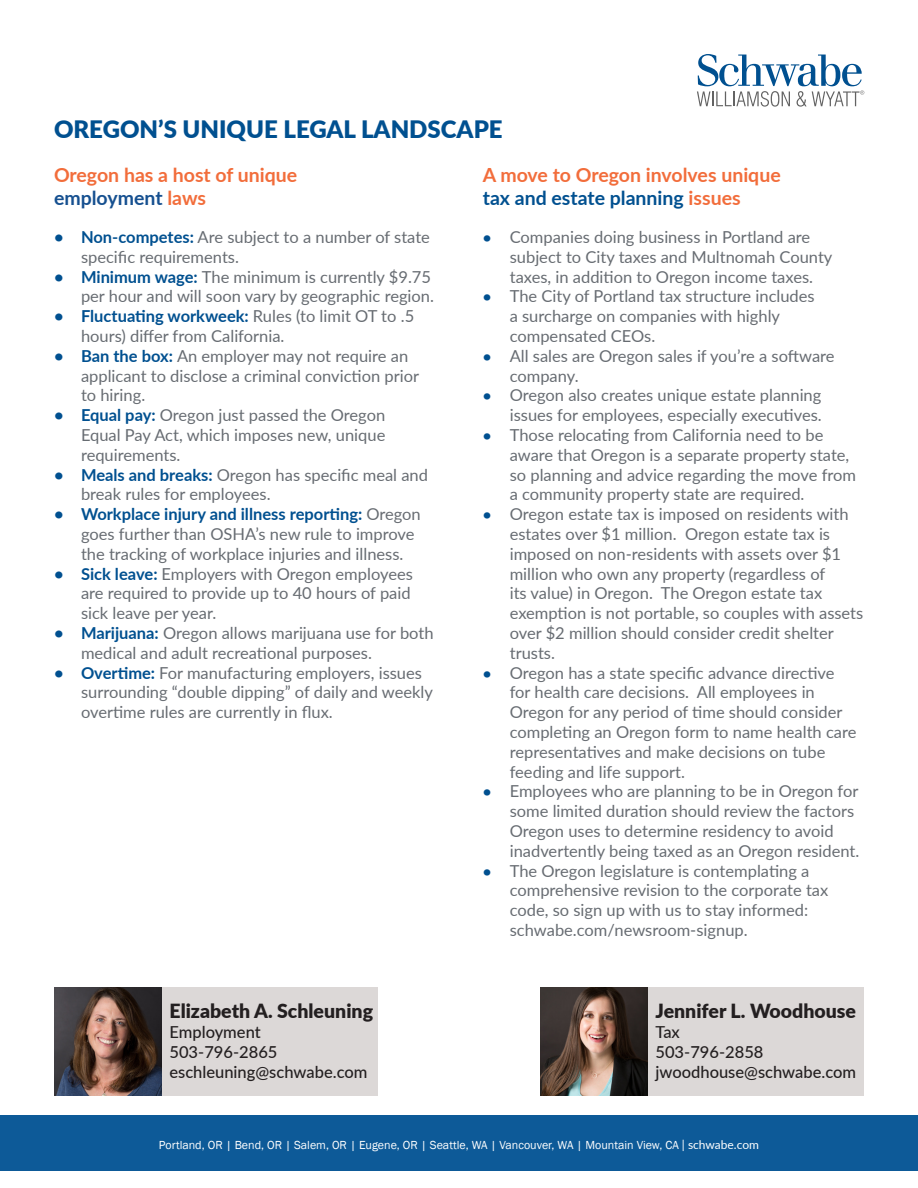
<style>
.page{position:relative;width:918px;height:1188px;background:#fff}
.page>*{position:absolute;margin:0;border:0;box-sizing:border-box;transform-origin:0 0}
.t1{font:900 24px "Lato";color:#005090}
.t2{font:700 19.5px "Lato";color:#f26d3b}
.t3{font:900 19.5px "Lato";color:#231f20}
.t4{font:700 19.5px "Lato";color:#005090}
.t5{font:700 19.5px "Lato";color:#165090}
.t6{font:16.5px/19.8px "Lato";color:#676c72}
.t7{font:500 16.5px "Lato";color:#231f20}
.t8{font:12px "Franklin Gothic";color:#fff}
.s1{color:#f26d3b}
.s2{font-weight:700;color:#005090}
.s3{font-weight:700;font-size:15px;color:#005090}
.s4{font-family:"Lato"}
</style>
<div class="page">
<div style="left:0;top:1116px;width:918px;height:55px;background:#0d5a98"></div>
<svg style="left:697px;top:54px;width:167px;height:53px"></svg>
<img style="left:54px;top:987px;width:108px;height:108px">
<div style="left:162px;top:987px;width:216px;height:108px;background:#dcd8d7"></div>
<img style="left:540px;top:987px;width:108px;height:108px">
<div style="left:648px;top:987px;width:216px;height:108px;background:#dcd8d7"></div>
<p class="t1" style="left:54px;top:111px;width:450px">OREGON’S UNIQUE LEGAL LANDSCAPE</p>
<p class="t2" style="left:54px;top:160px;width:245px">Oregon has a host of unique</p>
<p class="t5" style="left:54px;top:184px;width:154px">employment <span class="s1">laws</span></p>
<p class="t6" style="left:81px;top:226px;width:350px;text-indent:-27px"><span class="s2">• Non-competes:</span> Are subject to a number of state specific requirements.</p>
<p class="t6" style="left:54px;top:266px;width:382px;text-align:right"><span class="s2">• Minimum wage:</span> The minimum is currently $9.75 per hour and will soon vary by geographic region.</p>
<p class="t6" style="left:81px;top:306px;width:335px;text-indent:-27px"><span class="s2">• Fluctuating workweek:</span> Rules (to limit OT to .5 hours) differ from California.</p>
<p class="t6" style="left:81px;top:345px;width:340px;text-indent:-27px"><span class="s2">• Ban the box:</span> An employer may not require an applicant to disclose a criminal conviction prior to hiring.</p>
<p class="t6" style="left:81px;top:405px;width:306px;text-align:justify;text-indent:-27px"><span class="s2">• Equal pay:</span> Oregon just passed the Oregon Equal Pay Act, which imposes new, unique requirements.</p>
<p class="t6" style="left:81px;top:464px;width:349px;text-indent:-27px"><span class="s2">• Meals and breaks:</span> Oregon has specific meal and break rules for employees.</p>
<p class="t6" style="left:81px;top:504px;width:341px;text-indent:-27px"><span class="s2">• Workplace injury and illness reporting:</span> Oregon goes further than OSHA’s new rule to improve the tracking of workplace injuries and illness.</p>
<p class="t6" style="left:81px;top:563px;width:333px;text-indent:-27px"><span class="s2">• Sick leave:</span> Employers with Oregon employees are required to provide up to 40 hours of paid sick leave per year.</p>
<p class="t6" style="left:81px;top:622px;width:354px;text-indent:-27px"><span class="s2">• Marijuana:</span> Oregon allows marijuana use for both medical and adult recreational purposes.</p>
<p class="t6" style="left:81px;top:662px;width:353px;text-indent:-27px"><span class="s2">• Overtime:</span> For manufacturing employers, issues surrounding “double dipping” of daily and weekly overtime rules are currently in flux.</p>
<p class="t3" style="left:170px;top:997px;width:205px">Elizabeth A. Schleuning</p>
<p class="t7" style="left:170px;top:1020px;width:93px">Employment</p>
<p class="t7" style="left:170px;top:1040px;width:109px">503-796-2865</p>
<p class="t7" style="left:170px;top:1060px;width:199px">eschleuning@schwabe.com</p>
<p class="t2" style="left:483px;top:160px;width:300px">A move to Oregon involves unique</p>
<p class="t4" style="left:483px;top:184px;width:259px">tax and estate planning <span class="s1">issues</span></p>
<p class="t6" style="left:510px;top:226px;width:324px;text-indent:-27px"><span class="s3">•</span> Companies doing business in Portland are subject to City taxes and Multnomah County taxes, in addition to Oregon income taxes.</p>
<p class="t6" style="left:510px;top:286px;width:306px;text-indent:-27px"><span class="s3">•</span> The City of Portland tax structure includes a surcharge on companies with highly compensated CEOs.</p>
<p class="t6" style="left:510px;top:345px;width:326px;text-indent:-27px"><span class="s3">•</span> All sales are Oregon sales if you’re a software company.</p>
<p class="t6" style="left:483px;top:385px;width:341px;text-align:right"><span class="s3">•</span> Oregon also creates unique estate planning issues for employees, especially executives.</p>
<p class="t6" style="left:510px;top:424px;width:348px;text-indent:-27px"><span class="s3">•</span> Those relocating from California need to be aware that Oregon is a separate property state, so planning and advice regarding the move from a community property state are required.</p>
<p class="t6" style="left:510px;top:504px;width:355px;text-indent:-27px"><span class="s3">•</span> Oregon estate tax is imposed on residents with estates over $1 million. Oregon estate tax is imposed on non-residents with assets over $1 million who own any property (regardless of<br>its value) in Oregon. The Oregon estate tax exemption is not portable, so couples with assets over $2 million should consider credit shelter trusts.</p>
<p class="t6" style="left:510px;top:662px;width:348px;text-indent:-27px"><span class="s3">•</span> Oregon has a state specific advance directive for health care decisions. All employees in Oregon for any period of time should consider completing an Oregon form to name health care representatives and make decisions on tube feeding and life support.</p>
<p class="t6" style="left:510px;top:781px;width:351px;text-indent:-27px"><span class="s3">•</span> Employees who are planning to be in Oregon for some limited duration should review the factors Oregon uses to determine residency to avoid inadvertently being taxed as an Oregon resident.</p>
<p class="t6" style="left:510px;top:860px;width:320px;text-indent:-27px"><span class="s3">•</span> The Oregon legislature is contemplating a comprehensive revision to the corporate tax code, so sign up with us to stay informed: schwabe.com/newsroom-signup.</p>
<p class="t3" style="left:656px;top:997px;width:202px">Jennifer L. Woodhouse</p>
<p class="t7" style="left:656px;top:1020px;width:26px">Tax</p>
<p class="t7" style="left:656px;top:1040px;width:109px">503-796-2858</p>
<p class="t7" style="left:656px;top:1060px;width:202px">jwoodhouse@schwabe.com</p>
<p class="t8" style="left:159px;top:1138px;width:602px">Portland, OR | Bend, OR | Salem, OR | Eugene, OR | Seattle, WA | Vancouver, WA | Mountain View, CA <span class="s4">| schwabe.com</span></p>
</div>
